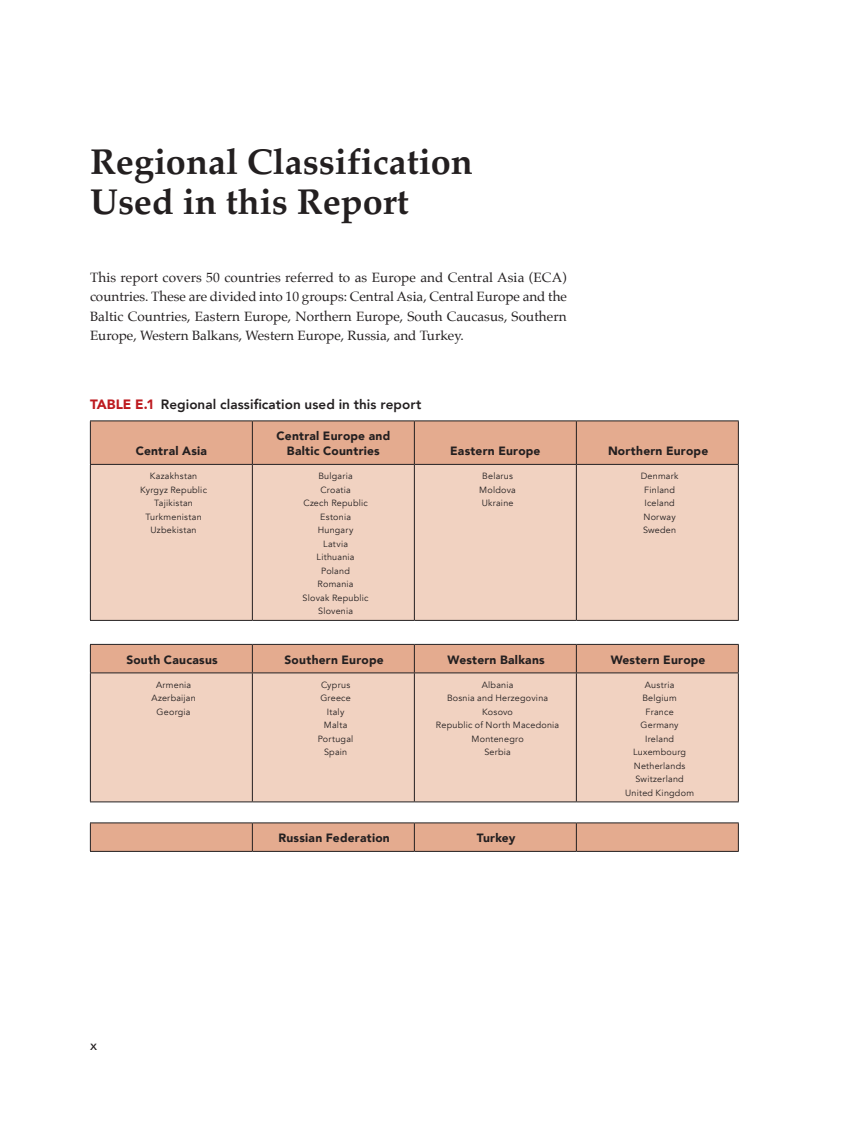
<style>
.page{position:relative;width:864px;height:1134px;background:#fff}
.page>*{position:absolute;margin:0;border:0;box-sizing:border-box;transform-origin:0 0}
.t1{font:700 36px/40.5px "Palatino";color:#231f20}
.t2{font:13.5px/19.5px "Palatino";color:#231f20;text-align:justify}
.t3{font:800 13.5px "Avenir";letter-spacing:.005em;color:#231f20}
.t4{font:500 13.5px "Avenir";color:#231f20}
.t5{font:900 12px/15px "Avenir";letter-spacing:.02em;color:#231f20;text-align:center}
.t6{font:9px/13.5px "Avenir";letter-spacing:.025em;color:#231f20;text-align:center}
.s1{font-weight:900;color:#bd1a1f}
</style>
<div class="page">
<div style="left:91px;top:422px;width:647px;height:429px;background:#e4ab8f"></div>
<div style="left:91px;top:465px;width:647px;height:155px;background:#f1d2c1"></div>
<svg style="left:90px;top:621px;width:648px;height:202px;fill:#f1d2c1"></svg>
<hr style="left:90px;top:465px;width:1px;height:155px;background:#231f20">
<hr style="left:252px;top:465px;width:1px;height:155px;background:#231f20">
<hr style="left:414px;top:465px;width:1px;height:155px;background:#231f20">
<hr style="left:576px;top:465px;width:1px;height:155px;background:#231f20">
<hr style="left:738px;top:465px;width:1px;height:155px;background:#231f20">
<hr style="left:576px;top:620px;width:163px;height:1px;background:#231f20">
<svg style="left:90px;top:645px;width:1px;height:28px"></svg>
<svg style="left:252px;top:645px;width:1px;height:28px"></svg>
<svg style="left:414px;top:645px;width:1px;height:28px"></svg>
<svg style="left:576px;top:645px;width:1px;height:28px"></svg>
<svg style="left:738px;top:645px;width:1px;height:28px"></svg>
<hr style="left:90px;top:673px;width:162px;height:1px;background:#231f20">
<hr style="left:90px;top:673px;width:1px;height:129px;background:#231f20">
<hr style="left:252px;top:673px;width:162px;height:1px;background:#231f20">
<hr style="left:252px;top:673px;width:1px;height:129px;background:#231f20">
<hr style="left:414px;top:673px;width:162px;height:1px;background:#231f20">
<hr style="left:414px;top:673px;width:1px;height:129px;background:#231f20">
<hr style="left:576px;top:673px;width:163px;height:1px;background:#231f20">
<hr style="left:576px;top:673px;width:1px;height:129px;background:#231f20">
<hr style="left:738px;top:673px;width:1px;height:129px;background:#231f20">
<hr style="left:90px;top:802px;width:162px;height:1px;background:#231f20">
<hr style="left:252px;top:802px;width:162px;height:1px;background:#231f20">
<hr style="left:414px;top:802px;width:162px;height:1px;background:#231f20">
<hr style="left:576px;top:802px;width:163px;height:1px;background:#231f20">
<svg style="left:90px;top:824px;width:1px;height:27px"></svg>
<svg style="left:252px;top:824px;width:1px;height:27px"></svg>
<svg style="left:414px;top:824px;width:1px;height:27px"></svg>
<svg style="left:576px;top:824px;width:1px;height:27px"></svg>
<svg style="left:738px;top:824px;width:1px;height:27px"></svg>
<hr style="left:90px;top:851px;width:162px;height:1px;background:#231f20">
<hr style="left:252px;top:851px;width:162px;height:1px;background:#231f20">
<hr style="left:414px;top:851px;width:162px;height:1px;background:#231f20">
<hr style="left:576px;top:851px;width:163px;height:1px;background:#231f20">
<hr style="left:90px;top:620px;width:162px;height:1px;background:#231f20">
<hr style="left:252px;top:620px;width:162px;height:1px;background:#231f20">
<hr style="left:414px;top:620px;width:162px;height:1px;background:#231f20">
<hr style="left:90px;top:644px;width:162px;height:1px;background:#231f20">
<hr style="left:252px;top:644px;width:162px;height:1px;background:#231f20">
<hr style="left:414px;top:644px;width:162px;height:1px;background:#231f20">
<hr style="left:576px;top:644px;width:163px;height:1px;background:#231f20">
<hr style="left:90px;top:823px;width:162px;height:1px;background:#231f20">
<hr style="left:252px;top:823px;width:162px;height:1px;background:#231f20">
<hr style="left:414px;top:823px;width:162px;height:1px;background:#231f20">
<hr style="left:576px;top:823px;width:163px;height:1px;background:#231f20">
<hr style="left:90px;top:421px;width:162px;height:1px;background:#231f20">
<hr style="left:90px;top:421px;width:1px;height:43px;background:#231f20">
<hr style="left:252px;top:421px;width:162px;height:1px;background:#231f20">
<hr style="left:252px;top:421px;width:1px;height:43px;background:#231f20">
<hr style="left:414px;top:421px;width:162px;height:1px;background:#231f20">
<hr style="left:414px;top:421px;width:1px;height:43px;background:#231f20">
<hr style="left:576px;top:421px;width:163px;height:1px;background:#231f20">
<hr style="left:576px;top:421px;width:1px;height:43px;background:#231f20">
<hr style="left:738px;top:421px;width:1px;height:43px;background:#231f20">
<hr style="left:90px;top:464px;width:162px;height:1px;background:#231f20">
<hr style="left:252px;top:464px;width:162px;height:1px;background:#231f20">
<hr style="left:414px;top:464px;width:162px;height:1px;background:#231f20">
<hr style="left:576px;top:464px;width:163px;height:1px;background:#231f20">
<h1 class="t1" style="left:90px;top:140px;width:384px">Regional Classification<br>Used in this Report</h1>
<p class="t2" style="left:90px;top:267px;width:479px">This report covers 50 countries referred to as Europe and Central Asia (ECA) countries. These are divided into 10 groups: Central Asia, Central Europe and the Baltic Countries, Eastern Europe, Northern Europe, South Caucasus, Southern Europe, Western Balkans, Western Europe, Russia, and Turkey.</p>
<h2 class="t3" style="left:90px;top:393px;width:333px"><span class="s1">TABLE E.1</span> Regional classification used in this report</h2>
<h3 class="t5" style="left:136px;top:443px;width:73px">Central Asia</h3>
<h3 class="t5" style="left:277px;top:428px;width:115px">Central Europe and<br>Baltic Countries</h3>
<h3 class="t5" style="left:450px;top:443px;width:92px">Eastern Europe</h3>
<h3 class="t5" style="left:608px;top:443px;width:102px">Northern Europe</h3>
<p class="t6" style="left:140px;top:470px;width:68px">Kazakhstan<br>Kyrgyz Republic<br>Tajikistan<br>Turkmenistan<br>Uzbekistan</p>
<p class="t6" style="left:303px;top:470px;width:67px">Bulgaria<br>Croatia<br>Czech Republic<br>Estonia<br>Hungary<br>Latvia<br>Lithuania<br>Poland<br>Romania<br>Slovak Republic<br>Slovenia</p>
<p class="t6" style="left:479px;top:470px;width:38px">Belarus<br>Moldova<br>Ukraine</p>
<p class="t6" style="left:641px;top:470px;width:39px;text-align:left">Denmark<br>Finland<br>Iceland<br>Norway<br>Sweden</p>
<h3 class="t5" style="left:126px;top:652px;width:93px">South Caucasus</h3>
<h3 class="t5" style="left:285px;top:652px;width:101px">Southern Europe</h3>
<h3 class="t5" style="left:448px;top:652px;width:99px">Western Balkans</h3>
<h3 class="t5" style="left:611px;top:652px;width:96px">Western Europe</h3>
<p class="t6" style="left:151px;top:678px;width:46px">Armenia<br>Azerbaijan<br>Georgia</p>
<p class="t6" style="left:318px;top:678px;width:37px">Cyprus<br>Greece<br>Italy<br>Malta<br>Portugal<br>Spain</p>
<p class="t6" style="left:436px;top:678px;width:125px">Albania<br>Bosnia and Herzegovina<br>Kosovo<br>Republic of North Macedonia<br>Montenegro<br>Serbia</p>
<p class="t6" style="left:625px;top:678px;width:70px">Austria<br>Belgium<br>France<br>Germany<br>Ireland<br>Luxembourg<br>Netherlands<br>Switzerland<br>United Kingdom</p>
<h3 class="t5" style="left:278px;top:830px;width:113px">Russian Federation</h3>
<h3 class="t5" style="left:477px;top:830px;width:40px">Turkey</h3>
<h2 class="t4" style="left:90px;top:1034px;width:9px">x</h2>
</div>
